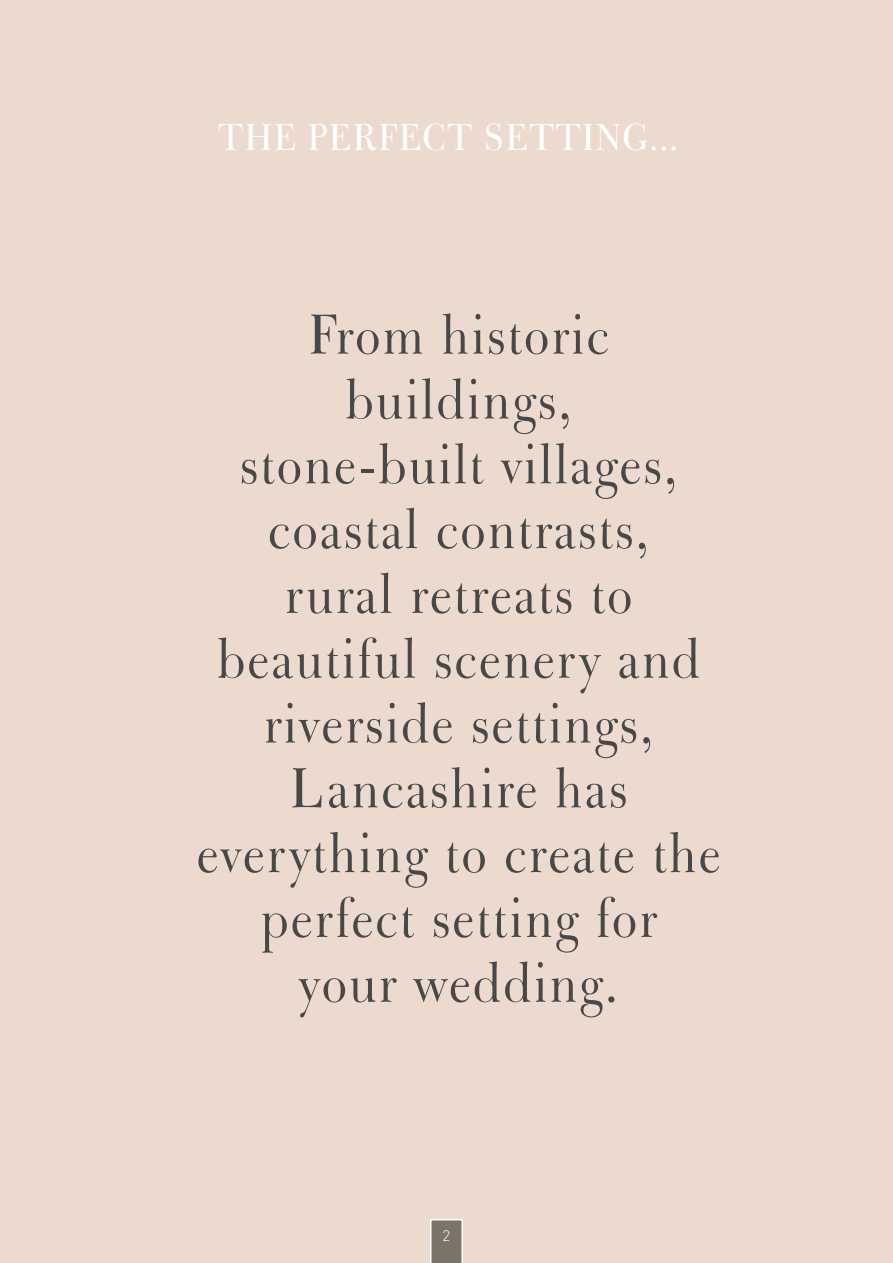
<style>
.page{position:relative;width:893px;height:1263px;background:#ecdace}
.page>*{position:absolute;margin:0;border:0;box-sizing:border-box;transform-origin:0 0}
.t1{font:54px/64.8px "Bulmer BT";letter-spacing:.04em;color:#484848;text-align:center}
.t2{font:36px "Bulmer BT";letter-spacing:.03em;color:#fff}
.t3{font:300 15px "DIN Pro";color:#fff}
</style>
<div class="page">
<svg style="left:430px;top:1219px;width:33px;height:44px"></svg>
<p class="t2" style="left:218px;top:115px;width:462px">THE PERFECT SETTING...</p>
<p class="t1" style="left:197px;top:303px;width:525px">From historic buildings,<br>stone-built villages, coastal contrasts,<br>rural retreats to beautiful scenery and riverside settings,<br>Lancashire has everything to create the perfect setting for<br>your wedding.</p>
<p class="t3" style="left:442px;top:1226px;width:9px">2</p>
</div>
